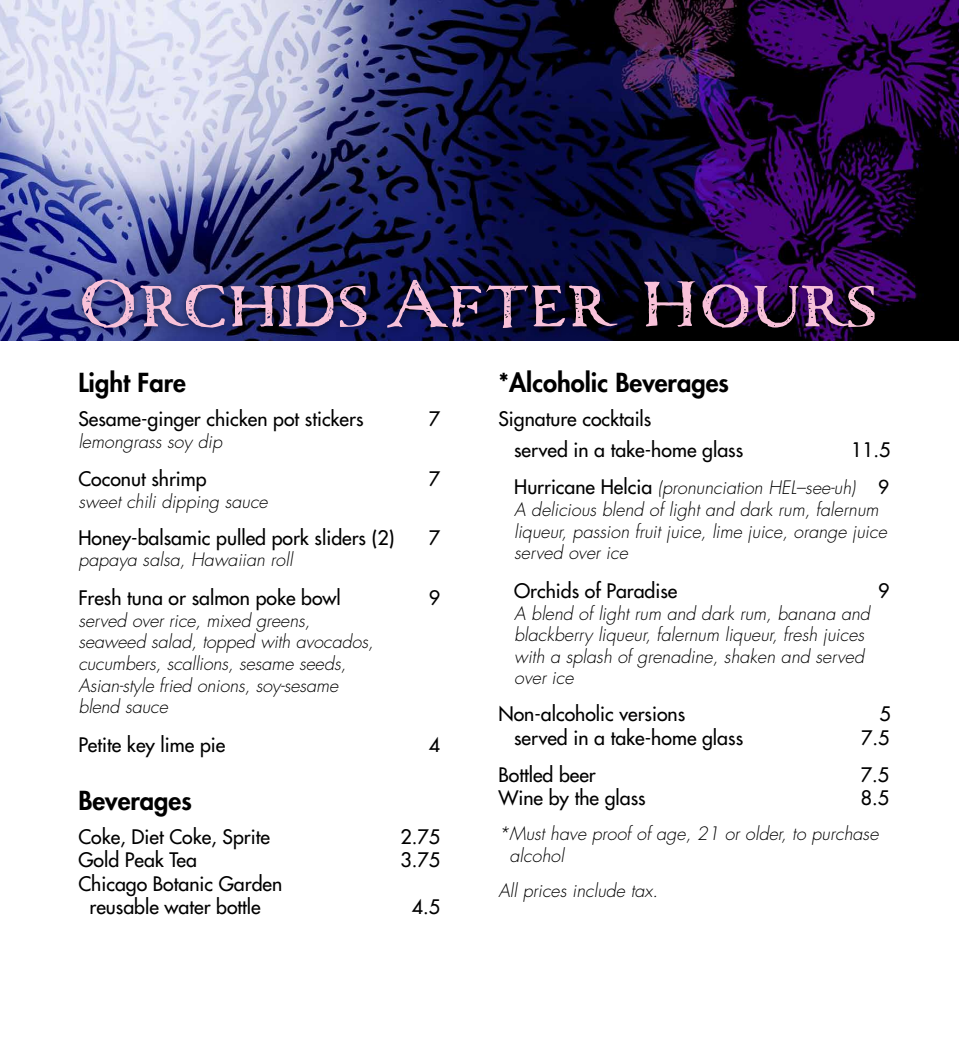
<style>
.page{position:relative;width:959px;height:1040px;background:#fff}
.page>*{position:absolute;margin:0;border:0;box-sizing:border-box;transform-origin:0 0}
.t1{font:80.1px "Carta Marina";color:#f8c1d9}
.t2{font:800 25.5px "Futura";color:#000}
.t3{font:19.5px/23.4px "Futura";color:#000;text-align:center}
.t4{font:italic 300 18px/21.6px "Futura";color:#000}
.s1{font-weight:400;font-style:normal;font-size:19.5px}
.s2{font-weight:400;font-style:normal;font-size:18.75px}
</style>
<div class="page">
<img style="left:0;top:0;width:958px;height:340px">
<div style="left:74px;top:271px;width:810px;height:66px;background:#000;opacity:.6"></div>
<h1 class="t1" style="left:78px;top:256px;width:800px">Orchids After Hours</h1>
<h2 class="t2" style="left:78px;top:365px;width:109px">Light Fare</h2>
<p class="t3" style="left:78px;top:407px;width:287px">Sesame-ginger chicken pot stickers</p>
<p class="t3" style="left:429px;top:407px;width:13px">7</p>
<p class="t4" style="left:78px;top:430px;width:145px">lemongrass soy dip</p>
<p class="t3" style="left:78px;top:467px;width:130px">Coconut shrimp</p>
<p class="t3" style="left:429px;top:467px;width:13px">7</p>
<p class="t4" style="left:78px;top:491px;width:191px">sweet chili dipping sauce</p>
<p class="t3" style="left:78px;top:526px;width:317px">Honey-balsamic pulled pork sliders (2)</p>
<p class="t3" style="left:429px;top:526px;width:13px">7</p>
<p class="t4" style="left:78px;top:549px;width:216px">papaya salsa, Hawaiian roll</p>
<p class="t3" style="left:78px;top:586px;width:264px">Fresh tuna or salmon poke bowl</p>
<p class="t3" style="left:429px;top:586px;width:13px">9</p>
<p class="t4" style="left:78px;top:609px;width:297px">served over rice, mixed greens, seaweed salad, topped with avocados, cucumbers, scallions, sesame seeds,<br>Asian-style fried onions, soy-sesame blend sauce</p>
<p class="t3" style="left:78px;top:733px;width:148px">Petite key lime pie</p>
<p class="t3" style="left:429px;top:733px;width:13px">4</p>
<h2 class="t2" style="left:78px;top:783px;width:115px">Beverages</h2>
<p class="t3" style="left:78px;top:824px;width:193px">Coke, Diet Coke, Sprite</p>
<p class="t3" style="left:400px;top:824px;width:41px">2.75</p>
<p class="t3" style="left:78px;top:848px;width:120px">Gold Peak Tea</p>
<p class="t3" style="left:400px;top:848px;width:41px">3.75</p>
<p class="t3" style="left:78px;top:871px;width:205px">Chicago Botanic Garden reusable water bottle</p>
<p class="t3" style="left:412px;top:895px;width:30px">4.5</p>
<h2 class="t2" style="left:498px;top:365px;width:232px">*Alcoholic Beverages</h2>
<p class="t3" style="left:514px;top:403px;width:230px;line-height:31.5px;text-align:left;text-indent:-16px">Signature cocktails<br>served in a take-home glass</p>
<p class="t3" style="left:851px;top:438px;width:41px">11.5</p>
<p class="t4" style="left:514px;top:477px;width:376px"><span class="s1">Hurricane Helcia</span> (pronunciation HEL–see-uh) <span class="s2">9<br></span>A delicious blend of light and dark rum, falernum liqueur, passion fruit juice, lime juice, orange juice served over ice</p>
<p class="t3" style="left:514px;top:579px;width:165px">Orchids of Paradise</p>
<p class="t3" style="left:878px;top:579px;width:13px">9</p>
<p class="t4" style="left:514px;top:602px;width:357px">A blend of light rum and dark rum, banana and blackberry liqueur, falernum liqueur, fresh juices with a splash of grenadine, shaken and served over ice</p>
<p class="t3" style="left:498px;top:702px;width:188px">Non-alcoholic versions</p>
<p class="t3" style="left:879px;top:702px;width:13px">5</p>
<p class="t3" style="left:514px;top:725px;width:230px">served in a take-home glass</p>
<p class="t3" style="left:861px;top:725px;width:30px">7.5</p>
<p class="t3" style="left:498px;top:762px;width:99px">Bottled beer</p>
<p class="t3" style="left:860px;top:762px;width:30px">7.5</p>
<p class="t3" style="left:498px;top:786px;width:149px">Wine by the glass</p>
<p class="t3" style="left:860px;top:786px;width:30px">8.5</p>
<p class="t4" style="left:509px;top:823px;width:370px;text-indent:-11px">*Must have proof of age, 21 or older, to purchase alcohol</p>
<p class="t4" style="left:498px;top:879px;width:161px">All prices include tax.</p>
</div>
